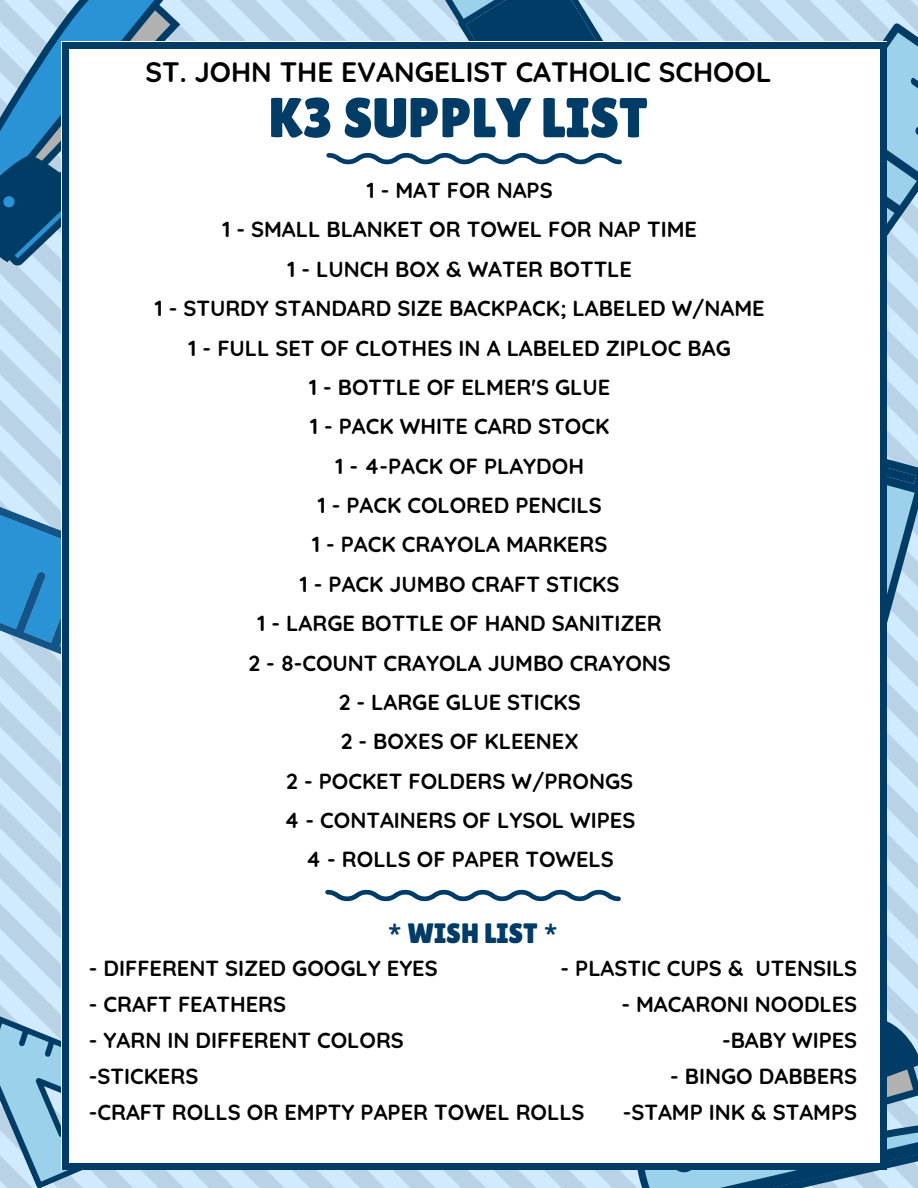
<style>
.page{position:relative;width:918px;height:1188px;background:#fff}
.page>*{position:absolute;margin:0;border:0;box-sizing:border-box;transform-origin:0 0}
.t1{font:55.95px "Lilita One";color:#003c66}
.t2{font:700 28.05px "Quicksand";color:#000}
.t3{font:28.05px "Lilita One";color:#003c66}
.t4{font:700 21.75px/39.3px "Quicksand";color:#000;text-align:right}
</style>
<div class="page">
<img style="left:0;top:0;width:918px;height:1188px">
<svg style="left:886px;top:453px;width:32px;height:324px"></svg>
<svg style="left:0;top:0;width:228px;height:270px"></svg>
<svg style="left:0;top:507px;width:62px;height:200px"></svg>
<svg style="left:0;top:924px;width:224px;height:264px"></svg>
<svg style="left:886px;top:1006px;width:32px;height:51px"></svg>
<div style="left:62px;top:42px;width:824px;height:1128px;background:#fff"></div>
<svg style="left:628px;top:1057px;width:290px;height:131px"></svg>
<div style="left:62px;top:48px;width:6px;height:1116px;background:#003c66"></div>
<svg style="left:62px;top:1164px;width:6px;height:6px"></svg>
<div style="left:880px;top:48px;width:6px;height:1116px;background:#003c66"></div>
<div style="left:68px;top:1164px;width:812px;height:6px;background:#003c66"></div>
<svg style="left:720px;top:22px;width:198px;height:318px"></svg>
<svg style="left:0;top:0;width:187px;height:233px"></svg>
<div style="left:68px;top:42px;width:812px;height:6px;background:#003c66"></div>
<svg style="left:326px;top:0;width:316px;height:164px"></svg>
<svg style="left:325px;top:890px;width:296px;height:11px"></svg>
<p class="t2" style="left:145px;top:54px;width:628px">ST. JOHN THE EVANGELIST CATHOLIC SCHOOL</p>
<h1 class="t1" style="left:268px;top:86px;width:381px">K3 SUPPLY LIST</h1>
<p class="t4" style="left:155px;top:170px;width:612px;text-align:center">1 - MAT FOR NAPS<br>1 - SMALL BLANKET OR TOWEL FOR NAP TIME<br>1 - LUNCH BOX &amp; WATER BOTTLE<br>1 - STURDY STANDARD SIZE BACKPACK; LABELED W/NAME<br>1 - FULL SET OF CLOTHES IN A LABELED ZIPLOC BAG<br>1 - BOTTLE OF ELMER'S GLUE<br>1 - PACK WHITE CARD STOCK<br>1 - 4-PACK OF PLAYDOH<br>1 - PACK COLORED PENCILS<br>1 - PACK CRAYOLA MARKERS<br>1 - PACK JUMBO CRAFT STICKS<br>1 - LARGE BOTTLE OF HAND SANITIZER<br>2 - 8-COUNT CRAYOLA JUMBO CRAYONS<br>2 - LARGE GLUE STICKS<br>2 - BOXES OF KLEENEX<br>2 - POCKET FOLDERS W/PRONGS<br>4 - CONTAINERS OF LYSOL WIPES<br>4 - ROLLS OF PAPER TOWELS</p>
<p class="t3" style="left:387px;top:917px;width:173px">* WISH LIST *</p>
<p class="t4" style="left:89px;top:948px;width:350px">- DIFFERENT SIZED GOOGLY EYES</p>
<p class="t4" style="left:89px;top:984px;width:199px">- CRAFT FEATHERS</p>
<p class="t4" style="left:89px;top:1022px;width:497px;line-height:36px;text-align:left">- YARN IN DIFFERENT COLORS<br>-STICKERS<br>-CRAFT ROLLS OR EMPTY PAPER TOWEL ROLLS</p>
<p class="t4" style="left:561px;top:948px;width:298px">- PLASTIC CUPS &amp; UTENSILS</p>
<p class="t4" style="left:621px;top:986px;width:237px;line-height:36px">- MACARONI NOODLES -BABY WIPES</p>
<p class="t4" style="left:623px;top:1058px;width:236px;line-height:36px">- BINGO DABBERS -STAMP INK &amp; STAMPS</p>
</div>
